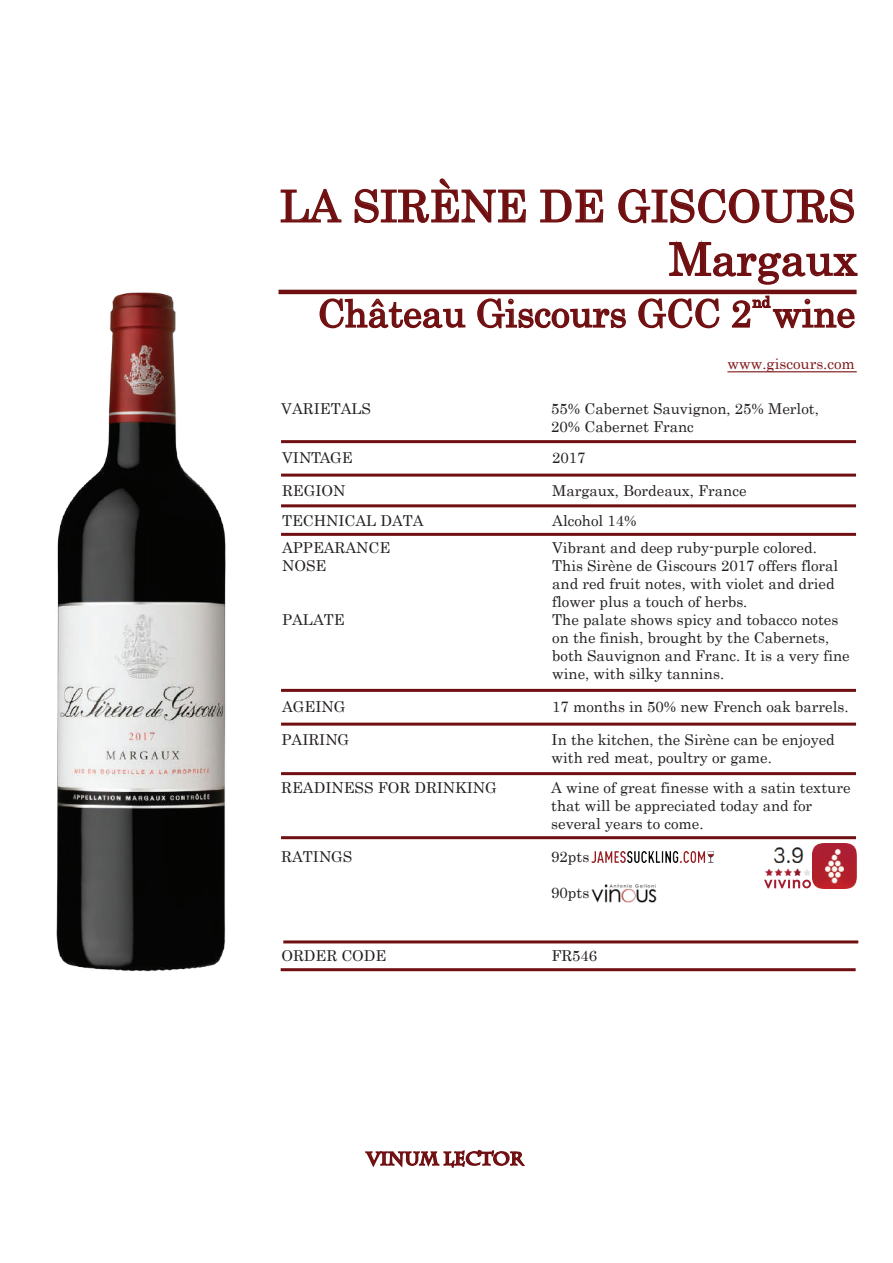
<style>
.page{position:relative;width:893px;height:1263px;background:#fff}
.page>*{position:absolute;margin:0;border:0;box-sizing:border-box;transform-origin:0 0}
.t1{font:45px "Century";color:#700f11}
.t2{font:43.5px "Century";color:#700f11}
.t3{font:37.5px "Century";color:#700f11}
.t4{font:700 18px "Charlemagne Std";color:#700f11}
.t5{font:15px/18px "Century";color:#231f20}
.t6{font:15px "Century";color:#801718}
</style>
<div class="page">
<hr style="left:278px;top:290px;width:579px;height:4px;background:#700f11">
<div style="left:281px;top:474px;width:575px;height:3px;border:2px solid #700f11"></div>
<div style="left:281px;top:504px;width:575px;height:3px;border:2px solid #700f11"></div>
<div style="left:281px;top:689px;width:575px;height:3px;border:2px solid #700f11"></div>
<div style="left:281px;top:723px;width:575px;height:3px;border:2px solid #700f11"></div>
<div style="left:281px;top:772px;width:575px;height:3px;border:2px solid #700f11"></div>
<div style="left:281px;top:836px;width:575px;height:3px;border:2px solid #700f11"></div>
<svg style="left:319px;top:298px;width:147px;height:31px"></svg>
<svg style="left:477px;top:298px;width:149px;height:31px"></svg>
<svg style="left:638px;top:298px;width:82px;height:31px"></svg>
<div style="left:281px;top:968px;width:575px;height:3px;border:2px solid #700f11"></div>
<svg style="left:280px;top:188px;width:62px;height:35px"></svg>
<svg style="left:354px;top:178px;width:172px;height:46px"></svg>
<svg style="left:540px;top:189px;width:64px;height:34px"></svg>
<svg style="left:618px;top:188px;width:237px;height:36px"></svg>
<svg style="left:669px;top:240px;width:189px;height:45px"></svg>
<div style="left:281px;top:440px;width:575px;height:3px;border:2px solid #700f11"></div>
<svg style="left:365px;top:1149px;width:160px;height:19px"></svg>
<hr style="left:727px;top:371px;width:130px;height:1px;background:#801718">
<div style="left:281px;top:533px;width:575px;height:3px;border:2px solid #700f11"></div>
<svg style="left:731px;top:295px;width:124px;height:34px"></svg>
<img style="left:764px;top:879px;width:47px;height:10px">
<div style="left:283px;top:940px;width:575px;height:3px;border:2px solid #700f11"></div>
<img style="left:591px;top:851px;width:122px;height:11px">
<img style="left:765px;top:847px;width:46px;height:29px">
<img style="left:812px;top:844px;width:44px;height:44px">
<img style="left:591px;top:884px;width:66px;height:19px">
<img style="left:56px;top:292px;width:170px;height:680px">
<h2 class="t2" style="left:280px;top:169px;width:577px">LA SIRÈNE DE GISCOURS</h2>
<h1 class="t1" style="left:669px;top:221px;width:190px">Margaux</h1>
<h3 class="t3" style="left:318px;top:282px;width:539px">Château Giscours GCC 2 wine</h3>
<p class="t6" style="left:727px;top:351px;width:129px">www.giscours.com</p>
<p class="t5" style="left:281px;top:398px;width:91px">VARIETALS</p>
<p class="t5" style="left:551px;top:398px;width:269px">55% Cabernet Sauvignon, 25% Merlot,<br>20% Cabernet Franc</p>
<p class="t5" style="left:282px;top:447px;width:72px">VINTAGE</p>
<p class="t5" style="left:552px;top:447px;width:35px">2017</p>
<p class="t5" style="left:282px;top:480px;width:65px">REGION</p>
<p class="t5" style="left:552px;top:480px;width:196px">Margaux, Bordeaux, France</p>
<p class="t5" style="left:282px;top:510px;width:143px">TECHNICAL DATA</p>
<p class="t5" style="left:552px;top:510px;width:86px">Alcohol 14%</p>
<p class="t5" style="left:282px;top:537px;width:110px">APPEARANCE</p>
<p class="t5" style="left:552px;top:537px;width:266px">Vibrant and deep ruby-purple colored.</p>
<p class="t5" style="left:282px;top:555px;width:46px">NOSE</p>
<p class="t5" style="left:552px;top:555px;width:288px">This Sirène de Giscours 2017 offers floral and red fruit notes, with violet and dried flower plus a touch of herbs.</p>
<p class="t5" style="left:282px;top:609px;width:64px">PALATE</p>
<p class="t5" style="left:552px;top:609px;width:299px">The palate shows spicy and tobacco notes on the finish, brought by the Cabernets, both Sauvignon and Franc. It is a very fine wine, with silky tannins.</p>
<p class="t5" style="left:282px;top:696px;width:65px">AGEING</p>
<p class="t5" style="left:552px;top:696px;width:298px">17 months in 50% new French oak barrels.</p>
<p class="t5" style="left:281px;top:729px;width:69px">PAIRING</p>
<p class="t5" style="left:552px;top:729px;width:285px">In the kitchen, the Sirène can be enjoyed with red meat, poultry or game.</p>
<p class="t5" style="left:281px;top:777px;width:217px">READINESS FOR DRINKING</p>
<p class="t5" style="left:551px;top:777px;width:301px">A wine of great finesse with a satin texture that will be appreciated today and for several years to come.</p>
<p class="t5" style="left:281px;top:846px;width:73px">RATINGS</p>
<p class="t5" style="left:551px;top:846px;width:40px">92pts</p>
<p class="t5" style="left:551px;top:882px;width:40px">90pts</p>
<p class="t5" style="left:281px;top:945px;width:106px">ORDER CODE</p>
<p class="t5" style="left:551px;top:945px;width:47px">FR546</p>
<p class="t4" style="left:367px;top:1148px;width:158px">VINUM LECTOR</p>
</div>
